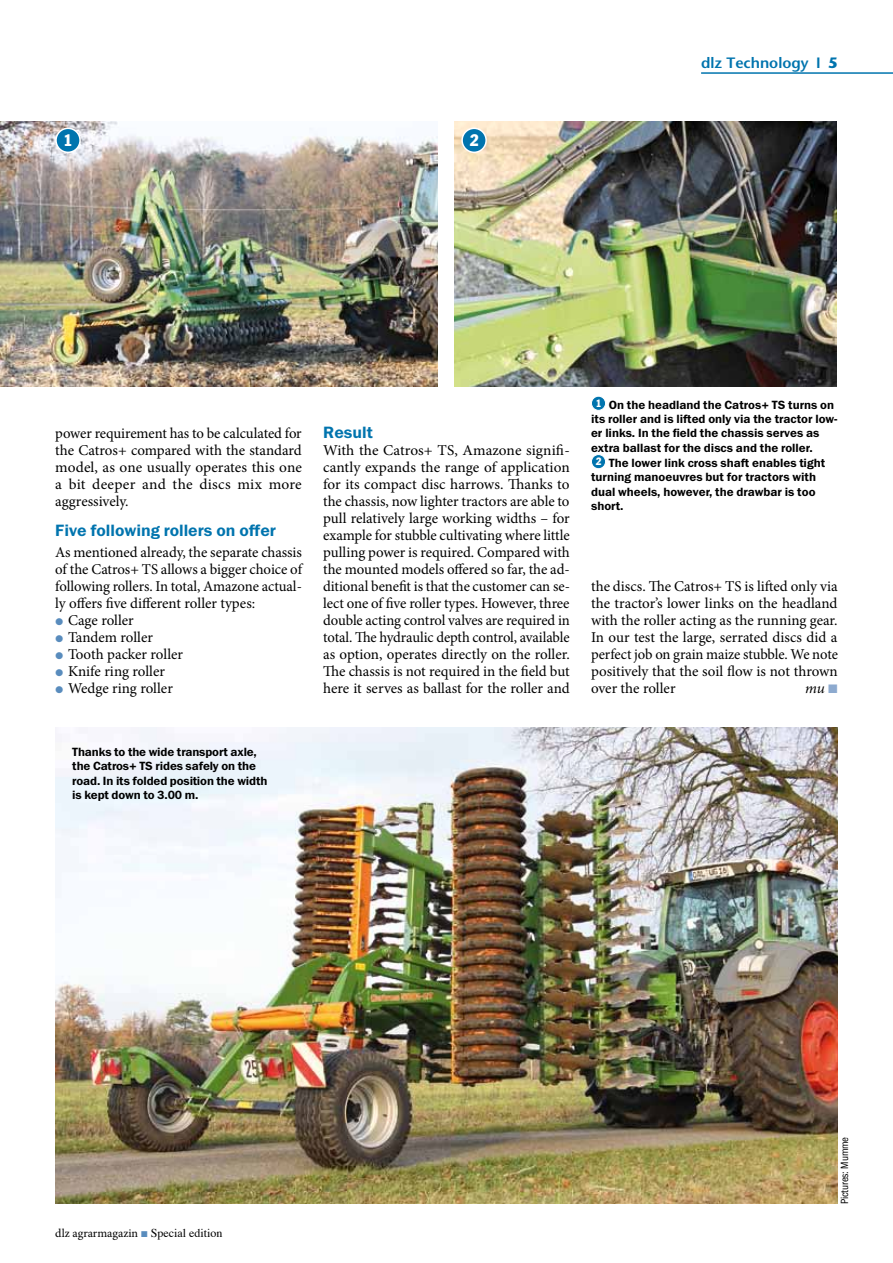
<style>
.page{position:relative;width:893px;height:1263px;background:#fff}
.page>*{position:absolute;margin:0;border:0;box-sizing:border-box;transform-origin:0 0}
.t1{font:16.5px "Franklin Gothic Demi ITC";color:#0074ae}
.t2{font:condensed 16.5px "Franklin Gothic Std";color:#fff}
.t3{font:15px/17px "Minion Pro";color:#000;text-align:justify}
.t4{font:600 15px "Stone Sans Std";color:#0074ae}
.t5{font:italic 15px "Minion Pro";color:#000}
.t6{font:12px/14.4px "Franklin Gothic Demi ITC";color:#000}
.t7{font:12px "Minion Pro";color:#000}
.t8{font:10.5px "Franklin Gothic Book Cond ITC";letter-spacing:-.01em;color:#000}
.s1{font-weight:700}
.s2{font-family:"Franklin Gothic Std";font-stretch:condensed;font-size:10.5px;color:#fff}
.s3{color:#8daacf}
.s4{color:#598cbd}
.s5{font-family:"Times"}
</style>
<div class="page">
<img style="left:0;top:121px;width:438px;height:266px">
<img style="left:454px;top:121px;width:383px;height:266px">
<img style="left:55px;top:727px;width:783px;height:476px">
<div style="left:591px;top:396px;width:15px;height:14px;background:#0074ae;border-radius:50%"></div>
<div style="left:591px;top:396px;width:15px;height:15px;border:1px solid #fff;border-radius:50%"></div>
<div style="left:591px;top:455px;width:15px;height:14px;background:#0074ae;border-radius:50%"></div>
<div style="left:591px;top:454px;width:15px;height:15px;border:1px solid #fff;border-radius:50%"></div>
<div style="left:56px;top:128px;width:24px;height:24px;background:#0074ae;border-radius:50%"></div>
<div style="left:55px;top:128px;width:26px;height:25px;border:2px solid #fff;border-radius:50%"></div>
<div style="left:462px;top:128px;width:24px;height:24px;background:#0074ae;border-radius:50%"></div>
<div style="left:461px;top:128px;width:26px;height:25px;border:2px solid #fff;border-radius:50%"></div>
<hr style="left:701px;top:72px;width:192px;height:2px;background:#0074ae">
<p class="t2" style="left:64px;top:130px;width:10px">1</p>
<p class="t2" style="left:470px;top:130px;width:10px">2</p>
<p class="t4" style="left:701px;top:54px;width:138px">dlz Technology I <span class="s1">5</span></p>
<p class="t3" style="left:55px;top:425px;width:248px">power requirement has to be calculated for the Catros+ compared with the standard model, as one usually operates this one a bit deeper and the discs mix more aggressively.</p>
<p class="t1" style="left:55px;top:520px;width:222px">Five following rollers on offer</p>
<p class="t3" style="left:55px;top:544px;width:248px">As mentioned already, the separate chassis</p>
<p class="t3" style="left:55px;top:561px;width:248px">of the Catros+ TS allows a bigger choice of</p>
<p class="t3" style="left:55px;top:578px;width:248px">following rollers. In total, Amazone actual-</p>
<p class="t3" style="left:55px;top:595px;width:201px">ly offers five different roller types:</p>
<p class="t3" style="left:68px;top:612px;width:67px">Cage roller</p>
<p class="t3" style="left:68px;top:629px;width:86px">Tandem roller</p>
<p class="t3" style="left:68px;top:646px;width:117px">Tooth packer roller</p>
<p class="t3" style="left:68px;top:663px;width:99px">Knife ring roller</p>
<p class="t3" style="left:68px;top:680px;width:106px">Wedge ring roller</p>
<p class="t1" style="left:323px;top:422px;width:51px">Result</p>
<p class="t3" style="left:323px;top:442px;width:248px">With the Catros+ TS, Amazone signifi&shy;cantly expands the range of application for its compact disc harrows. Thanks to the chassis, now lighter tractors are able to pull relatively large working widths – for example for stubble cultivating where little pulling power is required. Compared with the mounted models offered so far, the ad&shy;ditional benefit is that the customer can se&shy;lect one of five roller types. However, three double acting control valves are required in total. The hydraulic depth control, available as option, operates directly on the roller.<br>The chassis is not required in the field but here it serves as ballast for the roller and</p>
<p class="t6" style="left:72px;top:745px;width:197px">Thanks to the wide transport axle, the Catros+ TS rides safely on the road. In its folded position the width is kept down to 3.00 m.</p>
<p class="t6" style="left:596px;top:398px;width:240px"><span class="s2">1</span> On the headland the Catros+ TS turns on</p>
<p class="t6" style="left:591px;top:412px;width:248px">its roller and is lifted only via the tractor low-</p>
<p class="t6" style="left:591px;top:426px;width:230px">er links. In the field the chassis serves as</p>
<p class="t6" style="left:591px;top:441px;width:223px">extra ballast for the discs and the roller.</p>
<p class="t6" style="left:596px;top:456px;width:231px"><span class="s2">2</span> The lower link cross shaft enables tight</p>
<p class="t6" style="left:591px;top:470px;width:226px">turning manoeuvres but for tractors with</p>
<p class="t6" style="left:591px;top:485px;width:226px">dual wheels, however, the drawbar is too</p>
<p class="t6" style="left:591px;top:499px;width:34px">short.</p>
<p class="t3" style="left:591px;top:578px;width:248px">the discs. The Catros+ TS is lifted only via the tractor’s lower links on the headland with the roller acting as the running gear.<br>In our test the large, serrated discs did a perfect job on grain maize stubble. We note positively that the soil flow is not thrown over the roller</p>
<p class="t5" style="left:805px;top:678px;width:34px">mu <span class="s3">◾</span></p>
<p class="t7" style="left:55px;top:1225px;width:169px">dlz agrarmagazin <span class="s4">◾</span> <span class="s5">Special edition</span></p>
<p class="t8" style="left:838px;top:1204px;width:69px;rotate:-90deg">Pictures: Mumme</p>
</div>
